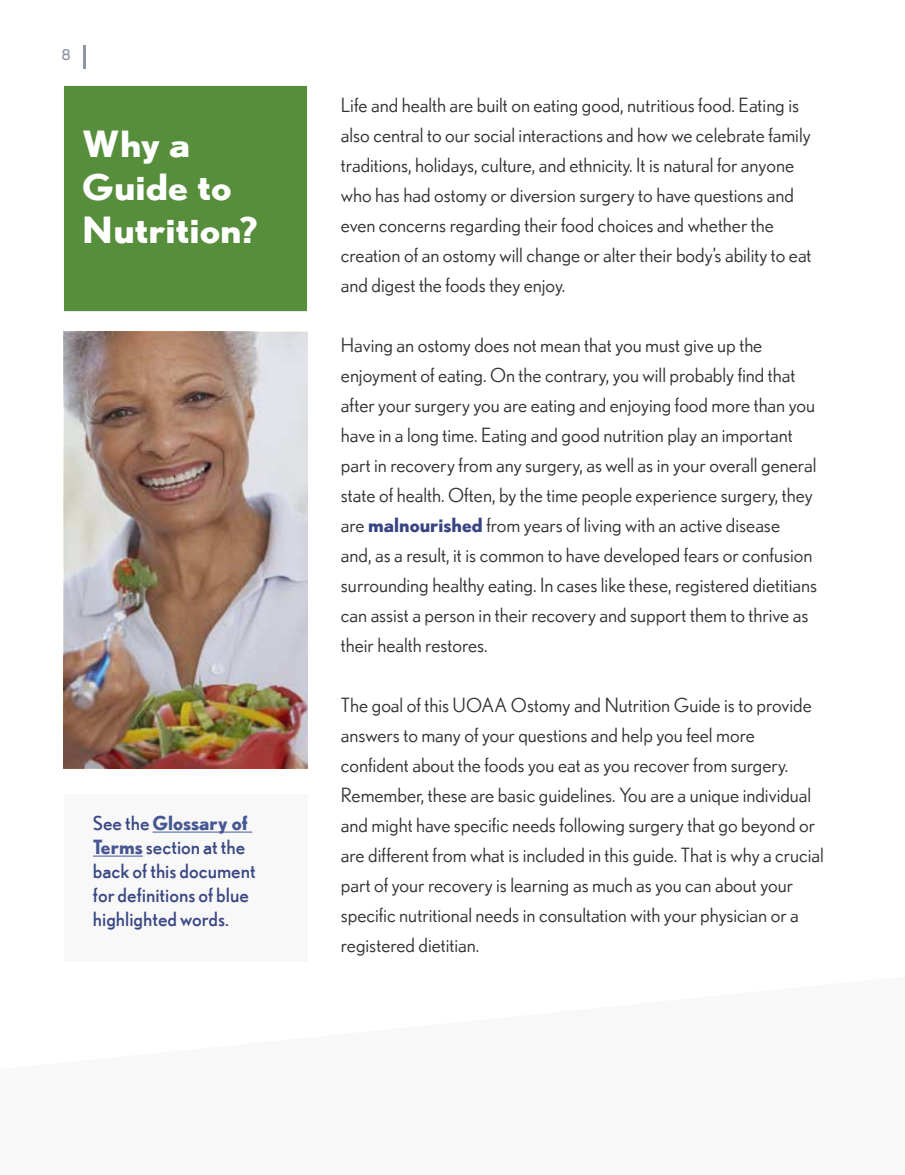
<style>
.page{position:relative;width:905px;height:1175px;background:#fff}
.page>*{position:absolute;margin:0;border:0;box-sizing:border-box;transform-origin:0 0}
.t1{font:700 36px/43.2px "Nobel";color:#fff;scale:1.11 1}
.t2{font:19.5px/30px "Nobel";color:#313232}
.t3{font:19.5px/24px "Nobel";color:#394783}
.t4{font:15px "Nobel";color:#8f95a3}
.s1{font-weight:700;color:#465792}
.s2{font-weight:700;color:#394582}
</style>
<div class="page">
<hr style="left:83px;top:46px;width:2px;height:23px;background:#8f95a3">
<div style="left:62px;top:84px;width:246px;height:229px;background:#568e3c;border:2px solid #fff"></div>
<img style="left:64px;top:332px;width:243px;height:435px">
<div style="left:64px;top:794px;width:244px;height:168px;background:#f8f8f8"></div>
<hr style="left:152px;top:831px;width:100px;height:1px;background:#465792">
<hr style="left:93px;top:855px;width:50px;height:1px;background:#465792">
<p class="t4" style="left:62px;top:46px;width:11px">8</p>
<h1 class="t1" style="left:82px;top:122px;width:160px">Why a<br>Guide to<br>Nutrition?</h1>
<p class="t3" style="left:93px;top:810px;width:164px">See the <span class="s1">Glossary of<br>Terms</span> section at the back of this document for definitions of blue highlighted words.</p>
<p class="t2" style="left:341px;top:89px;width:472px">Life and health are built on eating good, nutritious food. Eating is also central to our social interactions and how we celebrate family traditions, holidays, culture, and ethnicity. It is natural for anyone who has had ostomy or diversion surgery to have questions and even concerns regarding their food choices and whether the creation of an ostomy will change or alter their body’s ability to eat and digest the foods they enjoy.</p>
<p class="t2" style="left:341px;top:329px;width:477px">Having an ostomy does not mean that you must give up the enjoyment of eating. On the contrary, you will probably find that after your surgery you are eating and enjoying food more than you have in a long time. Eating and good nutrition play an important part in recovery from any surgery, as well as in your overall general state of health. Often, by the time people experience surgery, they are <span class="s2">malnourished</span> from years of living with an active disease<br>and, as a result, it is common to have developed fears or confusion surrounding healthy eating. In cases like these, registered dietitians can assist a person in their recovery and support them to thrive as their health restores.</p>
<p class="t2" style="left:341px;top:689px;width:484px">The goal of this UOAA Ostomy and Nutrition Guide is to provide answers to many of your questions and help you feel more confident about the foods you eat as you recover from surgery.<br>Remember, these are basic guidelines. You are a unique individual and might have specific needs following surgery that go beyond or are different from what is included in this guide. That is why a crucial part of your recovery is learning as much as you can about your specific nutritional needs in consultation with your physician or a registered dietitian.</p>
</div>
